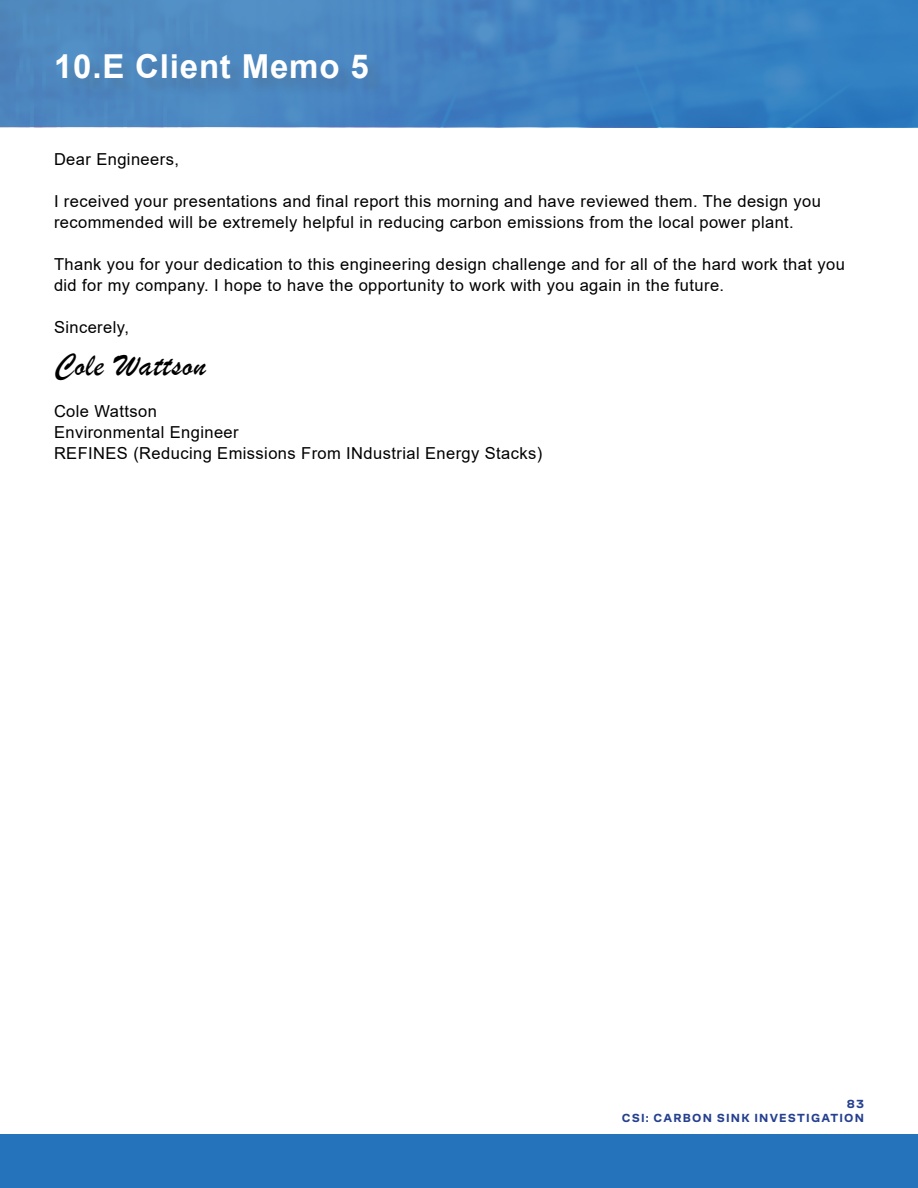
<style>
.page{position:relative;width:918px;height:1188px;background:#fff}
.page>*{position:absolute;margin:0;border:0;box-sizing:border-box;transform-origin:0 0}
.t1{font:700 33px "Arial";letter-spacing:.025em;color:#fff}
.t2{font:33px "Brush Script";letter-spacing:.025em;color:#000}
.t3{font:16.5px/21px "Arial";letter-spacing:.025em;color:#000}
.t4{font:700 12px/13.8px "Co Fo Sans";letter-spacing:.1em;color:#25408f;text-align:right}
</style>
<div class="page">
<div style="left:0;top:0;width:918px;height:127px;background:linear-gradient(to right,#558bc1,#2f7dc2)"></div>
<div style="left:0;top:1134px;width:918px;height:54px;background:#2574bb"></div>
<div style="left:58px;top:55px;width:328px;height:41px;background:#4c85bc"></div>
<h1 class="t1" style="left:54px;top:43px;width:316px">10.E Client Memo 5</h1>
<p class="t3" style="left:54px;top:149px;width:126px">Dear Engineers,</p>
<p class="t3" style="left:54px;top:191px;width:768px">I received your presentations and final report this morning and have reviewed them. The design you recommended will be extremely helpful in reducing carbon emissions from the local power plant.</p>
<p class="t3" style="left:54px;top:254px;width:792px">Thank you for your dedication to this engineering design challenge and for all of the hard work that you did for my company. I hope to have the opportunity to work with you again in the future.</p>
<p class="t3" style="left:54px;top:317px;width:76px">Sincerely,</p>
<h1 class="t2" style="left:54px;top:345px;width:153px">Cole Wattson</h1>
<p class="t3" style="left:54px;top:401px;width:490px">Cole Wattson<br>Environmental Engineer<br>REFINES (Reducing Emissions From INdustrial Energy Stacks)</p>
<p class="t4" style="left:622px;top:1097px;width:244px">83<br>CSI: CARBON SINK INVESTIGATION</p>
</div>
